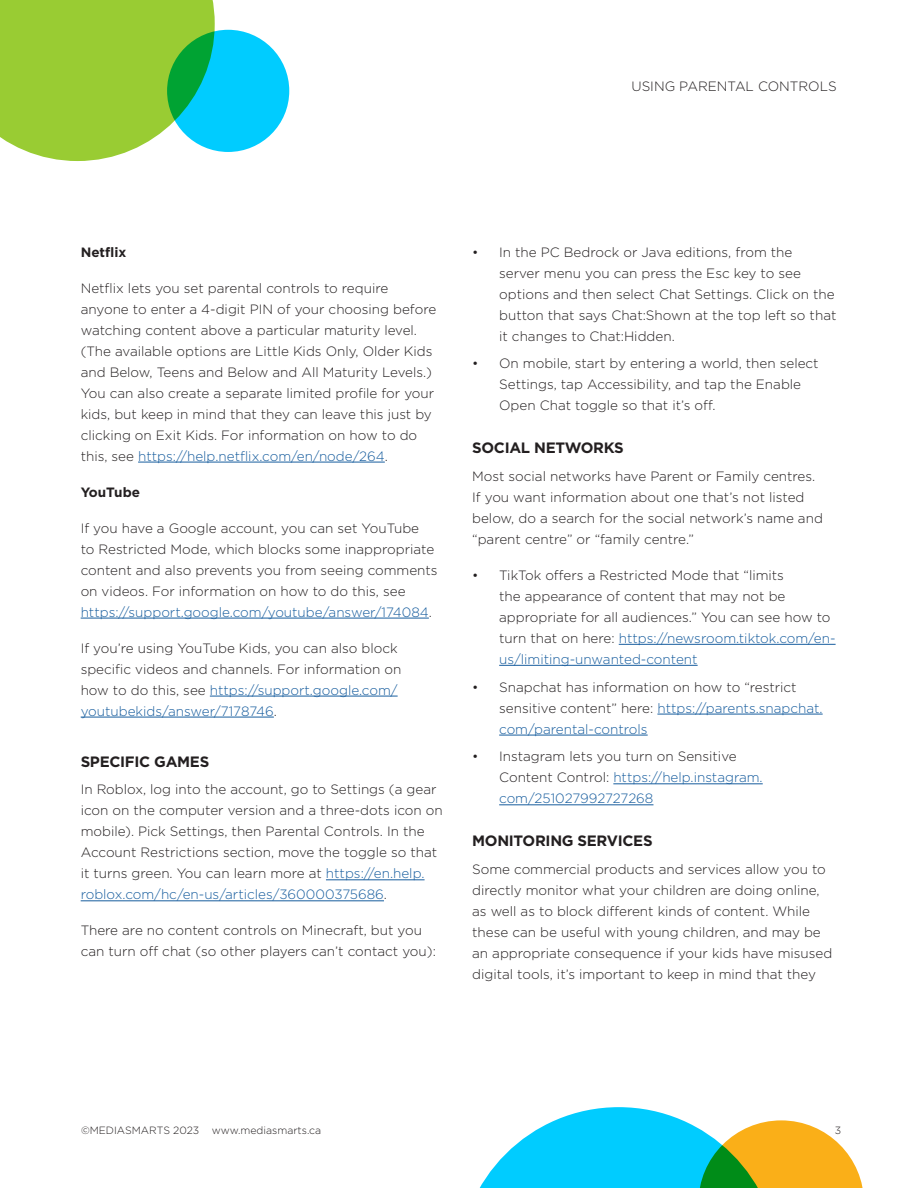
<style>
.page{position:relative;width:918px;height:1188px;background:#fff}
.page>*{position:absolute;margin:0;border:0;box-sizing:border-box;transform-origin:0 0}
.t1{font:700 15px "Gotham";letter-spacing:-.02em;color:#231f20}
.t2{font:300 13.5px/21px "Gotham";color:#231f20}
.t3{font:700 13.5px "Gotham";color:#231f20}
.t4{font:300 10.5px "Gotham";color:#231f20}
.s1{color:#175d9e}
</style>
<div class="page">
<svg style="left:0;top:0;width:215px;height:161px;background:#a2d045"></svg>
<svg style="left:167px;top:30px;width:122px;height:122px;background:#00c4d6"></svg>
<svg style="left:479px;top:1107px;width:384px;height:81px"></svg>
<hr style="left:138px;top:462px;width:247px;height:1px;background:#175d9e">
<hr style="left:81px;top:618px;width:348px;height:1px;background:#175d9e">
<hr style="left:210px;top:696px;width:188px;height:1px;background:#175d9e">
<hr style="left:81px;top:717px;width:193px;height:1px;background:#175d9e">
<hr style="left:326px;top:879px;width:99px;height:1px;background:#175d9e">
<hr style="left:81px;top:900px;width:303px;height:1px;background:#175d9e">
<hr style="left:619px;top:644px;width:217px;height:1px;background:#175d9e">
<hr style="left:499px;top:665px;width:199px;height:1px;background:#175d9e">
<hr style="left:657px;top:714px;width:166px;height:1px;background:#175d9e">
<hr style="left:499px;top:735px;width:149px;height:1px;background:#175d9e">
<hr style="left:613px;top:783px;width:150px;height:1px;background:#175d9e">
<hr style="left:499px;top:804px;width:154px;height:1px;background:#175d9e">
<p class="t2" style="left:631px;top:75px;width:207px">USING PARENTAL CONTROLS</p>
<p class="t3" style="left:81px;top:243px;width:47px">Netflix</p>
<p class="t2" style="left:81px;top:277px;width:357px">Netflix lets you set parental controls to require anyone to enter a 4-digit PIN of your choosing before watching content above a particular maturity level. (The available options are Little Kids Only, Older Kids and Below, Teens and Below and All Maturity Levels.)<br>You can also create a separate limited profile for your kids, but keep in mind that they can leave this just by clicking on Exit Kids. For information on how to do this, see <span class="s1">https://help.netflix.com/en/node/264</span>.</p>
<p class="t3" style="left:81px;top:483px;width:61px">YouTube</p>
<p class="t2" style="left:81px;top:517px;width:358px">If you have a Google account, you can set YouTube<br>to Restricted Mode, which blocks some inappropriate content and also prevents you from seeing comments on videos. For information on how to do this, see <span class="s1">https://support.google.com/youtube/answer/174084</span>.</p>
<p class="t2" style="left:81px;top:637px;width:322px">If you’re using YouTube Kids, you can also block specific videos and channels. For information on how to do this, see <span class="s1">https://support.google.com/ youtubekids/answer/7178746</span>.</p>
<p class="t1" style="left:81px;top:751px;width:130px">SPECIFIC GAMES</p>
<p class="t2" style="left:81px;top:779px;width:364px">In Roblox, log into the account, go to Settings (a gear icon on the computer version and a three-dots icon on mobile). Pick Settings, then Parental Controls. In the Account Restrictions section, move the toggle so that it turns green. You can learn more at <span class="s1">https://en.help. roblox.com/hc/en-us/articles/360000375686</span>.</p>
<p class="t2" style="left:81px;top:920px;width:357px">There are no content controls on Minecraft, but you can turn off chat (so other players can’t contact you):</p>
<p class="t2" style="left:499px;top:241px;width:339px;text-indent:-27px">• In the PC Bedrock or Java editions, from the server menu you can press the Esc key to see options and then select Chat Settings. Click on the button that says Chat:Shown at the top left so that it changes to Chat:Hidden.</p>
<p class="t2" style="left:499px;top:353px;width:321px;text-indent:-27px">• On mobile, start by entering a world, then select<br>Settings, tap Accessibility, and tap the Enable<br>Open Chat toggle so that it’s off.</p>
<p class="t1" style="left:472px;top:438px;width:153px">SOCIAL NETWORKS</p>
<p class="t2" style="left:472px;top:465px;width:352px">Most social networks have Parent or Family centres.<br>If you want information about one that’s not listed below, do a search for the social network’s name and “parent centre” or “family centre.”</p>
<p class="t2" style="left:499px;top:564px;width:338px;text-indent:-27px">• TikTok offers a Restricted Mode that “limits<br>the appearance of content that may not be appropriate for all audiences.” You can see how to turn that on here: <span class="s1">https://newsroom.tiktok.com/en&shy;us/limiting-unwanted-content</span></p>
<p class="t2" style="left:499px;top:676px;width:325px;text-indent:-27px">• Snapchat has information on how to “restrict sensitive content” here: <span class="s1">https://parents.snapchat. com/parental-controls</span></p>
<p class="t2" style="left:499px;top:746px;width:265px;text-indent:-27px">• Instagram lets you turn on Sensitive<br>Content Control: <span class="s1">https://help.instagram. com/251027992727268</span></p>
<p class="t1" style="left:472px;top:831px;width:182px">MONITORING SERVICES</p>
<p class="t2" style="left:472px;top:858px;width:362px">Some commercial products and services allow you to directly monitor what your children are doing online, as well as to block different kinds of content. While these can be useful with young children, and may be an appropriate consequence if your kids have misused digital tools, it’s important to keep in mind that they</p>
<p class="t4" style="left:81px;top:1123px;width:242px">©MEDIASMARTS 2023 www.mediasmarts.ca</p>
<p class="t4" style="left:835px;top:1123px;width:8px">3</p>
</div>
